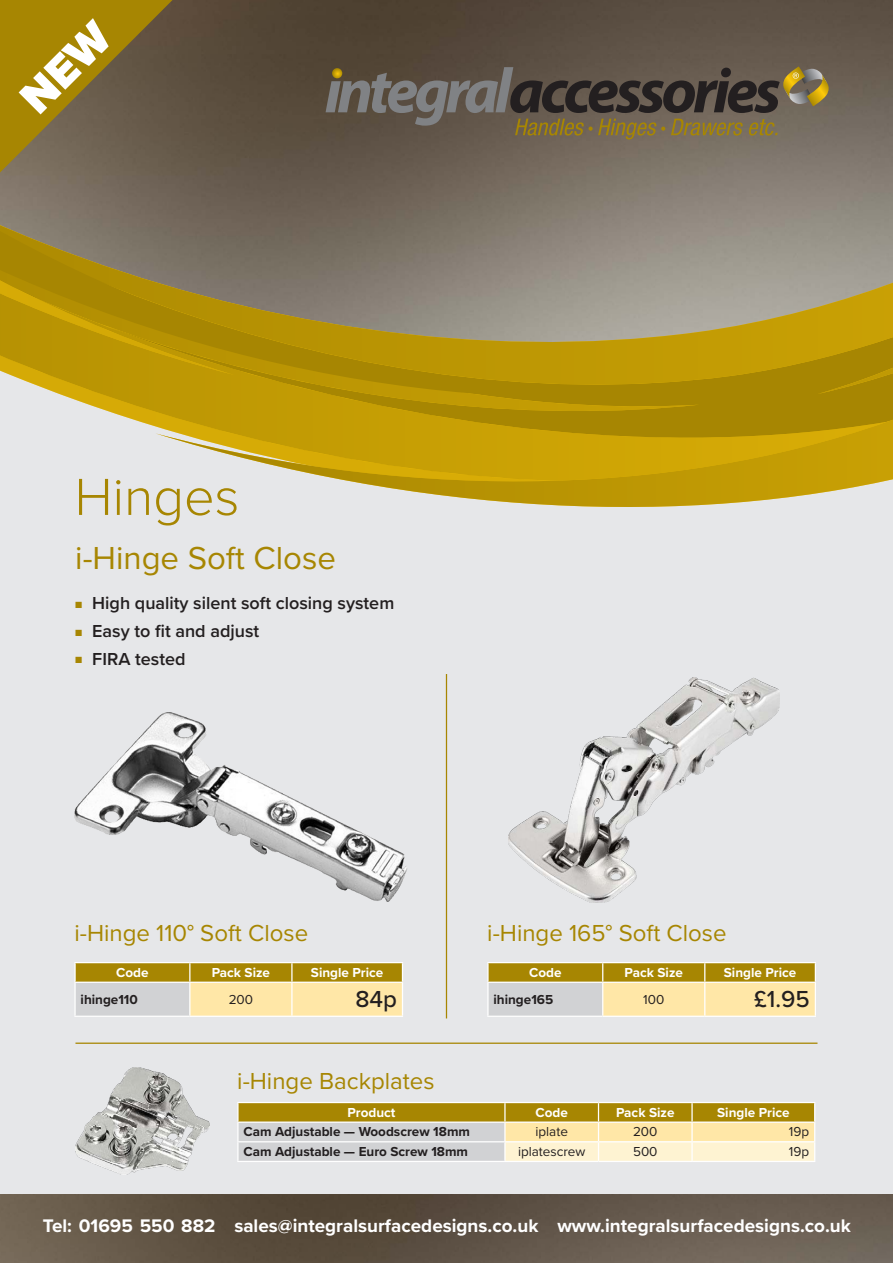
<style>
.page{position:relative;width:893px;height:1263px;background:#fff}
.page>*{position:absolute;margin:0;border:0;box-sizing:border-box;transform-origin:0 0}
.t1{font:300 54px "Proxima Nova";color:#a78602}
.t2{font:33px "Proxima Nova";color:#a78602}
.t3{font:24px "Proxima Nova";color:#a78602}
.t4{font:500 24px "Proxima Nova";color:#231f20}
.t5{font:700 18.9px "Proxima Nova";color:#fff}
.t6{font:600 18px "Proxima Nova";color:#231f20}
.t7{font:700 13.5px "Proxima Nova";color:#fff}
.t8{font:700 13.5px "Proxima Nova";color:#231f20}
.t9{font:13.5px "Proxima Nova";color:#231f20}
.s1{font-weight:400;font-size:10.8px;color:#a78602}
</style>
<div class="page">
<img style="left:0;top:0;width:893px;height:221px">
<div style="left:0;top:361px;width:893px;height:851px;background:#e6e7e9"></div>
<svg style="left:82px;top:402px;width:811px;height:25px;background:#ba9815"></svg>
<svg style="left:68px;top:221px;width:825px;height:181px;background:#ab9852"></svg>
<svg style="left:155px;top:415px;width:738px;height:92px"></svg>
<svg style="left:11px;top:221px;width:541px;height:176px;background:#9b8744"></svg>
<svg style="left:817px;top:362px;width:76px;height:32px;background:#a98802"></svg>
<svg style="left:0;top:221px;width:235px;height:154px;background:#a38822"></svg>
<hr style="left:237px;top:1161px;width:268px;height:1px;background:#fff">
<hr style="left:505px;top:1161px;width:93px;height:1px;background:#fff">
<hr style="left:598px;top:1161px;width:94px;height:1px;background:#fff">
<hr style="left:692px;top:1161px;width:123px;height:1px;background:#fff">
<svg style="left:237px;top:1102px;width:578px;height:59px;background:#d6c68e"></svg>
<img style="left:76px;top:1068px;width:134px;height:107px">
<svg style="left:326px;top:66px;width:504px;height:73px;background:#63594a"></svg>
<svg style="left:74px;top:962px;width:329px;height:54px;background:#d7c27c"></svg>
<hr style="left:74px;top:981px;width:116px;height:2px;background:#fff">
<hr style="left:190px;top:981px;width:102px;height:2px;background:#fff">
<hr style="left:189px;top:983px;width:1px;height:33px;background:#fff">
<hr style="left:292px;top:981px;width:111px;height:2px;background:#fff">
<hr style="left:291px;top:983px;width:2px;height:33px;background:#fff">
<hr style="left:402px;top:983px;width:1px;height:33px;background:#fff">
<hr style="left:74px;top:1016px;width:116px;height:1px;background:#fff">
<hr style="left:190px;top:1016px;width:102px;height:1px;background:#fff">
<hr style="left:292px;top:1016px;width:111px;height:1px;background:#fff">
<hr style="left:74px;top:983px;width:2px;height:33px;background:#fff">
<svg style="left:487px;top:962px;width:329px;height:54px;background:#d7c27c"></svg>
<hr style="left:487px;top:981px;width:116px;height:2px;background:#fff">
<hr style="left:603px;top:981px;width:102px;height:2px;background:#fff">
<hr style="left:602px;top:983px;width:1px;height:33px;background:#fff">
<hr style="left:705px;top:981px;width:111px;height:2px;background:#fff">
<hr style="left:704px;top:983px;width:1px;height:33px;background:#fff">
<hr style="left:815px;top:983px;width:1px;height:33px;background:#fff">
<hr style="left:487px;top:1016px;width:116px;height:1px;background:#fff">
<hr style="left:603px;top:1016px;width:102px;height:1px;background:#fff">
<hr style="left:705px;top:1016px;width:111px;height:1px;background:#fff">
<hr style="left:487px;top:983px;width:2px;height:33px;background:#fff">
<hr style="left:75px;top:1042px;width:742px;height:2px;background:#a78602">
<hr style="left:446px;top:674px;width:1px;height:344px;background:#a78602">
<img style="left:0;top:1195px;width:893px;height:68px">
<img style="left:74px;top:712px;width:333px;height:189px">
<img style="left:509px;top:677px;width:270px;height:226px">
<svg style="left:0;top:0;width:185px;height:185px;background:#856f2c"></svg>
<h1 class="t1" style="left:75px;top:457px;width:166px">Hinges</h1>
<h2 class="t2" style="left:75px;top:533px;width:262px">i-Hinge Soft Close</h2>
<p class="t6" style="left:75px;top:590px;width:321px"><span class="s1">■</span> High quality silent soft closing system</p>
<p class="t6" style="left:75px;top:618px;width:185px"><span class="s1">■</span> Easy to fit and adjust</p>
<p class="t6" style="left:75px;top:645px;width:112px"><span class="s1">■</span> FIRA tested</p>
<p class="t3" style="left:74px;top:915px;width:235px">i-Hinge 110° Soft Close</p>
<p class="t7" style="left:116px;top:962px;width:34px">Code</p>
<p class="t7" style="left:212px;top:962px;width:60px">Pack Size</p>
<p class="t7" style="left:311px;top:962px;width:74px">Single Price</p>
<p class="t8" style="left:81px;top:989px;width:59px">ihinge110</p>
<p class="t9" style="left:229px;top:989px;width:26px">200</p>
<p class="t4" style="left:355px;top:981px;width:43px">84p</p>
<p class="t3" style="left:487px;top:915px;width:241px">i-Hinge 165° Soft Close</p>
<p class="t7" style="left:529px;top:962px;width:34px">Code</p>
<p class="t7" style="left:625px;top:962px;width:60px">Pack Size</p>
<p class="t7" style="left:724px;top:962px;width:74px">Single Price</p>
<p class="t8" style="left:493px;top:989px;width:61px">ihinge165</p>
<p class="t9" style="left:643px;top:989px;width:23px">100</p>
<p class="t4" style="left:754px;top:981px;width:57px">£1.95</p>
<p class="t3" style="left:237px;top:1063px;width:199px">i-Hinge Backplates</p>
<p class="t7" style="left:347px;top:1102px;width:50px">Product</p>
<p class="t7" style="left:535px;top:1102px;width:34px">Code</p>
<p class="t7" style="left:616px;top:1102px;width:60px">Pack Size</p>
<p class="t7" style="left:717px;top:1102px;width:74px">Single Price</p>
<p class="t8" style="left:243px;top:1122px;width:228px">Cam Adjustable — Woodscrew 18mm</p>
<p class="t9" style="left:535px;top:1122px;width:34px">iplate</p>
<p class="t9" style="left:633px;top:1122px;width:26px">200</p>
<p class="t9" style="left:789px;top:1122px;width:22px">19p</p>
<p class="t8" style="left:243px;top:1141px;width:226px">Cam Adjustable — Euro Screw 18mm</p>
<p class="t9" style="left:518px;top:1141px;width:69px">iplatescrew</p>
<p class="t9" style="left:633px;top:1141px;width:26px">500</p>
<p class="t9" style="left:789px;top:1141px;width:22px">19p</p>
<p class="t5" style="left:43px;top:1211px;width:809px">Tel: 01695 550 882 sales@integralsurfacedesigns.co.uk www.integralsurfacedesigns.co.uk</p>
</div>
